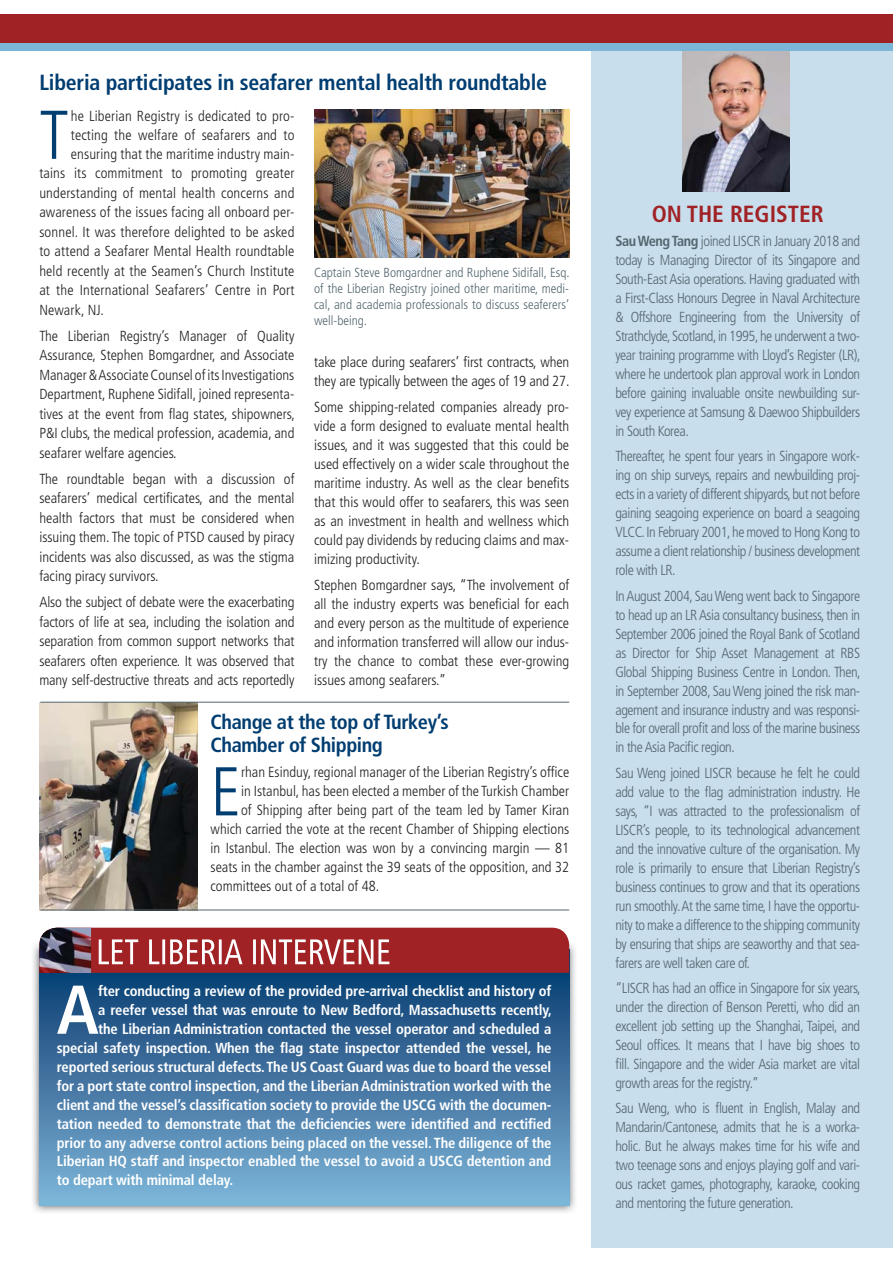
<style>
.page{position:relative;width:893px;height:1263px;background:#fff}
.page>*{position:absolute;margin:0;border:0;box-sizing:border-box;transform-origin:0 0}
.t1{font:300 condensed 68.85px "Frutiger";color:#003d71}
.t2{font:700 condensed 68.85px "Frutiger";color:#fff}
.t3{font:700 condensed 23.4px "Frutiger";color:#a02225}
.t4{font:700 condensed 21.9px "Frutiger";letter-spacing:-.01em;color:#003d71}
.t5{font:700 condensed 20.4px/23.4px "Frutiger";letter-spacing:-.02em;color:#003d71}
.t6{font:300 condensed 14.55px/19.5px "Frutiger";color:#231f20;text-align:justify}
.t7{font:300 condensed 14.55px/18.9px "Frutiger";letter-spacing:-.03em;color:#54666f;text-align:justify}
.t8{font:700 condensed 14.55px "Frutiger";letter-spacing:-.01em;color:#fff}
.t9{font:300 condensed 13.2px/16px "Frutiger";color:#54666f;text-align:justify}
.s1{font-weight:700}
</style>
<div class="page">
<img style="left:33px;top:943px;width:542px;height:269px">
<svg style="left:39px;top:973px;width:530px;height:232px;background:#4579a5"></svg>
<svg style="left:91px;top:928px;width:478px;height:45px;background:#aa3b3e"></svg>
<img style="left:39px;top:928px;width:52px;height:45px">
<div style="left:591px;top:43px;width:302px;height:1205px;background:#c8deec"></div>
<img style="left:682px;top:51px;width:107px;height:140px">
<div style="left:0;top:14px;width:893px;height:31px;background:#a02225"></div>
<img style="left:314px;top:110px;width:255px;height:148px">
<div style="left:0;top:43px;width:893px;height:8px;background:#7bb6d9"></div>
<img style="left:39px;top:703px;width:159px;height:207px">
<hr style="left:40px;top:702px;width:529px;height:1px;background:#54666f">
<hr style="left:40px;top:910px;width:529px;height:1px;background:#54666f">
<h3 class="t4" style="left:39px;top:74px;width:509px">Liberia participates in seafarer mental health roundtable</h3>
<h1 class="t1" style="left:39px;top:107px;width:31px">T</h1>
<p class="t6" style="left:71px;top:107px;width:225px">he Liberian Registry is dedicated to pro-</p>
<p class="t6" style="left:71px;top:126px;width:225px">tecting the welfare of seafarers and to</p>
<p class="t6" style="left:71px;top:145px;width:225px">ensuring that the maritime industry main-</p>
<p class="t6" style="left:39px;top:165px;width:257px">tains its commitment to promoting greater</p>
<p class="t6" style="left:39px;top:184px;width:257px">understanding of mental health concerns and</p>
<p class="t6" style="left:39px;top:204px;width:257px">awareness of the issues facing all onboard per-</p>
<p class="t6" style="left:39px;top:223px;width:257px">sonnel. It was therefore delighted to be asked</p>
<p class="t6" style="left:39px;top:243px;width:257px">to attend a Seafarer Mental Health roundtable</p>
<p class="t6" style="left:39px;top:262px;width:257px">held recently at the Seamen’s Church Institute</p>
<p class="t6" style="left:39px;top:282px;width:257px">at the International Seafarers’ Centre in Port</p>
<p class="t6" style="left:39px;top:301px;width:66px">Newark, NJ.</p>
<p class="t6" style="left:39px;top:327px;width:257px">The Liberian Registry’s Manager of Quality Assurance, Stephen Bomgardner, and Associate Manager &amp; Associate Counsel of its Investigations Department, Ruphene Sidifall, joined representa&shy;tives at the event from flag states, shipowners, P&amp;I clubs, the medical profession, academia, and seafarer welfare agencies.</p>
<p class="t6" style="left:39px;top:470px;width:257px">The roundtable began with a discussion of seafarers’ medical certificates, and the mental health factors that must be considered when issuing them. The topic of PTSD caused by piracy incidents was also discussed, as was the stigma facing piracy survivors.</p>
<p class="t6" style="left:39px;top:594px;width:257px">Also the subject of debate were the exacerbating factors of life at sea, including the isolation and separation from common support networks that seafarers often experience. It was observed that many self-destructive threats and acts reportedly</p>
<p class="t9" style="left:314px;top:265px;width:257px">Captain Steve Bomgardner and Ruphene Sidifall, Esq. of the Liberian Registry joined other maritime, medi&shy;cal, and academia professionals to discuss seaferers’ well-being.</p>
<p class="t6" style="left:314px;top:354px;width:257px;line-height:19px">take place during seafarers’ first contracts, when they are typically between the ages of 19 and 27.</p>
<p class="t6" style="left:314px;top:399px;width:257px;line-height:19px">Some shipping-related companies already pro&shy;vide a form designed to evaluate mental health issues, and it was suggested that this could be used effectively on a wider scale throughout the maritime industry. As well as the clear benefits that this would offer to seafarers, this was seen as an investment in health and wellness which could pay dividends by reducing claims and max&shy;imizing productivity.</p>
<p class="t6" style="left:314px;top:576px;width:257px;line-height:19px">Stephen Bomgardner says, “The involvement of all the industry experts was beneficial for each and every person as the multitude of experience and information transferred will allow our indus&shy;try the chance to combat these ever-growing issues among seafarers.”</p>
<h3 class="t5" style="left:211px;top:711px;width:240px">Change at the top of Turkey’s<br>Chamber of Shipping</h3>
<h1 class="t1" style="left:211px;top:764px;width:32px">E</h1>
<p class="t6" style="left:241px;top:764px;width:329px">rhan Esinduy, regional manager of the Liberian Registry’s office</p>
<p class="t6" style="left:241px;top:783px;width:329px">in Istanbul, has been elected a member of the Turkish Chamber</p>
<p class="t6" style="left:241px;top:802px;width:329px">of Shipping after being part of the team led by Tamer Kiran</p>
<p class="t6" style="left:211px;top:821px;width:360px">which carried the vote at the recent Chamber of Shipping elections</p>
<p class="t6" style="left:211px;top:840px;width:360px">in Istanbul. The election was won by a convincing margin — 81</p>
<p class="t6" style="left:211px;top:859px;width:360px">seats in the chamber against the 39 seats of the opposition, and 32</p>
<p class="t6" style="left:211px;top:878px;width:170px">committees out of a total of 48.</p>
<h1 class="t2" style="left:57px;top:982px;width:44px">A</h1>
<p class="t8" style="left:98px;top:985px;width:455px">fter conducting a review of the provided pre-arrival checklist and history of</p>
<p class="t8" style="left:98px;top:1004px;width:455px">a reefer vessel that was enroute to New Bedford, Massachusetts recently,</p>
<p class="t8" style="left:98px;top:1023px;width:455px">the Liberian Administration contacted the vessel operator and scheduled a</p>
<p class="t8" style="left:57px;top:1042px;width:496px">special safety inspection. When the flag state inspector attended the vessel, he</p>
<p class="t8" style="left:57px;top:1061px;width:496px">reported serious structural defects. The US Coast Guard was due to board the vessel</p>
<p class="t8" style="left:57px;top:1080px;width:496px">for a port state control inspection, and the Liberian Administration worked with the</p>
<p class="t8" style="left:57px;top:1099px;width:496px">client and the vessel’s classification society to provide the USCG with the documen-</p>
<p class="t8" style="left:57px;top:1118px;width:496px">tation needed to demonstrate that the deficiencies were identified and rectified</p>
<p class="t8" style="left:57px;top:1137px;width:496px">prior to any adverse control actions being placed on the vessel. The diligence of the</p>
<p class="t8" style="left:57px;top:1156px;width:496px">Liberian HQ staff and inspector enabled the vessel to avoid a USCG detention and</p>
<p class="t8" style="left:57px;top:1175px;width:178px">to depart with minimal delay.</p>
<h2 class="t3" style="left:652px;top:205px;width:174px">ON THE REGISTER</h2>
<p class="t7" style="left:615px;top:233px;width:247px"><span class="s1">Sau Weng Tang</span> joined LISCR in January 2018 and today is Managing Director of its Singapore and South-East Asia operations. Having graduated with a First-Class Honours Degree in Naval Architecture &amp; Offshore Engineering from the University of Strathclyde, Scotland, in 1995, he underwent a two&shy;year training programme with Lloyd’s Register (LR), where he undertook plan approval work in London before gaining invaluable onsite newbuilding sur&shy;vey experience at Samsung &amp; Daewoo Shipbuilders in South Korea.</p>
<p class="t7" style="left:615px;top:448px;width:246px">Thereafter, he spent four years in Singapore work&shy;ing on ship surveys, repairs and newbuilding proj&shy;ects in a variety of different shipyards, but not before gaining seagoing experience on board a seagoing VLCC. In February 2001, he moved to Hong Kong to assume a client relationship / business development role with LR.</p>
<p class="t7" style="left:615px;top:587px;width:247px">In August 2004, Sau Weng went back to Singapore to head up an LR Asia consultancy business, then in September 2006 joined the Royal Bank of Scotland as Director for Ship Asset Management at RBS Global Shipping Business Centre in London. Then, in September 2008, Sau Weng joined the risk man&shy;agement and insurance industry and was responsi&shy;ble for overall profit and loss of the marine business in the Asia Pacific region.</p>
<p class="t7" style="left:615px;top:765px;width:246px">Sau Weng joined LISCR because he felt he could add value to the flag administration industry. He says, “I was attracted to the professionalism of LISCR’s people, to its technological advancement and the innovative culture of the organisation. My role is primarily to ensure that Liberian Registry’s business continues to grow and that its operations run smoothly. At the same time, I have the opportu&shy;nity to make a difference to the shipping community by ensuring that ships are seaworthy and that sea&shy;farers are well taken care of.</p>
<p class="t7" style="left:615px;top:980px;width:247px">“LISCR has had an office in Singapore for six years, under the direction of Benson Peretti, who did an excellent job setting up the Shanghai, Taipei, and Seoul offices. It means that I have big shoes to fill. Singapore and the wider Asia market are vital growth areas for the registry.”</p>
<p class="t7" style="left:615px;top:1100px;width:246px">Sau Weng, who is fluent in English, Malay and Mandarin/Cantonese, admits that he is a worka&shy;holic. But he always makes time for his wife and two teenage sons and enjoys playing golf and vari&shy;ous racket games, photography, karaoke, cooking and mentoring the future generation.</p>
</div>
